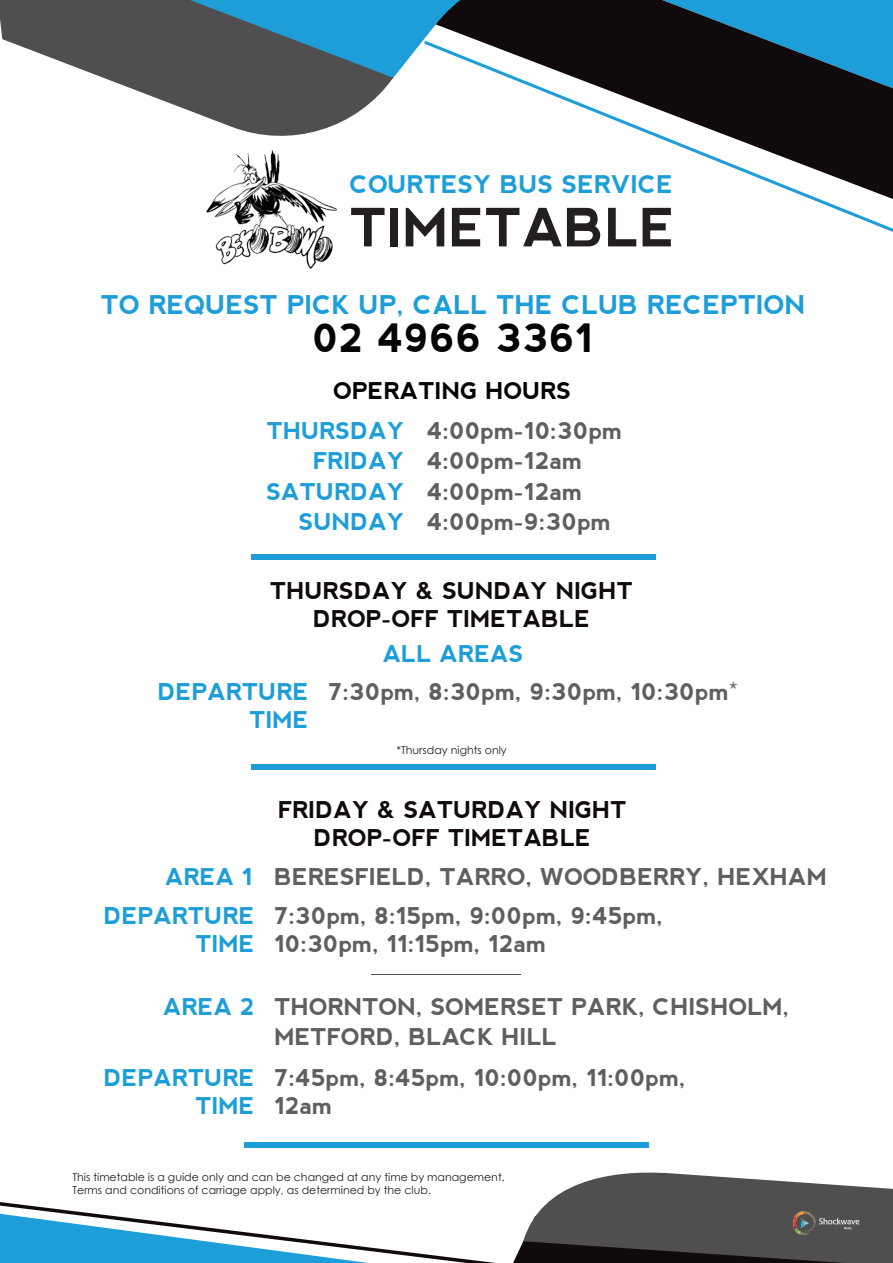
<style>
.page{position:relative;width:893px;height:1263px;background:#fff}
.page>*{position:absolute;margin:0;border:0;box-sizing:border-box;transform-origin:0 0}
.t1{font:700 52.65px "nevis";color:#231f20}
.t2{font:700 39px "nevis";color:#040503}
.t3{font:700 25.8px "nevis";color:#1e9ed9}
.t4{font:700 24.3px "nevis";color:#1e9ed9}
.t5{font:700 23.1px/30.3px "nevis";color:#5e5f5f}
.t6{font:700 23.1px/30.3px "nevis";color:#1e9ed9;text-align:right}
.t7{font:700 23.1px/27.8px "nevis";color:#100a0d;text-align:center}
.t8{font:700 23.1px "nevis";color:#040503}
.t9{font:10.95px/13.2px "Century Gothic";color:#231f20}
</style>
<div class="page">
<svg style="left:393px;top:0;width:43px;height:78px;fill:#1e9ed9"></svg>
<svg style="left:436px;top:0;width:457px;height:41px;background:#1a4a63"></svg>
<svg style="left:0;top:0;width:393px;height:136px;fill:#504e4f"></svg>
<svg style="left:424px;top:41px;width:469px;height:191px"></svg>
<img style="left:206px;top:151px;width:131px;height:118px">
<svg style="left:0;top:1172px;width:893px;height:91px"></svg>
<div style="left:251px;top:764px;width:404px;height:6px;background:#1e9ed9"></div>
<hr style="left:372px;top:975px;width:149px;height:1px;background:#504e4f">
<div style="left:251px;top:554px;width:404px;height:6px;background:#1e9ed9"></div>
<div style="left:244px;top:1142px;width:405px;height:6px;background:#1e9ed9"></div>
<p class="t4" style="left:350px;top:171px;width:325px">COURTESY BUS SERVICE</p>
<h1 class="t1" style="left:350px;top:198px;width:327px">TIMETABLE</h1>
<p class="t3" style="left:101px;top:290px;width:706px">TO REQUEST PICK UP, CALL THE CLUB RECEPTION</p>
<h2 class="t2" style="left:313px;top:315px;width:282px">02 4966 3361</h2>
<p class="t8" style="left:334px;top:377px;width:239px">OPERATING HOURS</p>
<p class="t6" style="left:266px;top:416px;width:140px">THURSDAY<br>FRIDAY<br>SATURDAY<br>SUNDAY</p>
<p class="t5" style="left:427px;top:416px;width:197px">4:00pm-10:30pm<br>4:00pm-12am<br>4:00pm-12am<br>4:00pm-9:30pm</p>
<p class="t7" style="left:270px;top:577px;width:364px">THURSDAY &amp; SUNDAY NIGHT<br>DROP-OFF TIMETABLE</p>
<p class="t6" style="left:158px;top:678px;width:152px;line-height:27.8px">DEPARTURE<br>TIME</p>
<p class="t6" style="left:383px;top:638px;width:142px">ALL AREAS</p>
<p class="t5" style="left:328px;top:677px;width:412px">7:30pm, 8:30pm, 9:30pm, 10:30pm*</p>
<p class="t9" style="left:396px;top:743px;width:112px">*Thursday nights only</p>
<p class="t6" style="left:165px;top:862px;width:89px">AREA 1</p>
<p class="t6" style="left:104px;top:901px;width:152px;line-height:27.8px">DEPARTURE<br>TIME</p>
<p class="t6" style="left:163px;top:991px;width:93px">AREA 2</p>
<p class="t6" style="left:104px;top:1063px;width:152px;line-height:27.8px">DEPARTURE<br>TIME</p>
<p class="t7" style="left:278px;top:796px;width:350px">FRIDAY &amp; SATURDAY NIGHT<br>DROP-OFF TIMETABLE</p>
<p class="t5" style="left:274px;top:862px;width:554px">BERESFIELD, TARRO, WOODBERRY, HEXHAM</p>
<p class="t5" style="left:274px;top:901px;width:390px;line-height:27.8px">7:30pm, 8:15pm, 9:00pm, 9:45pm,<br>10:30pm, 11:15pm, 12am</p>
<p class="t5" style="left:274px;top:991px;width:517px">THORNTON, SOMERSET PARK, CHISHOLM,<br>METFORD, BLACK HILL</p>
<p class="t5" style="left:274px;top:1063px;width:413px;line-height:27.8px">7:45pm, 8:45pm, 10:00pm, 11:00pm,<br>12am</p>
<p class="t9" style="left:73px;top:1170px;width:434px">This timetable is a guide only and can be changed at any time by management.<br>Terms and conditions of carriage apply, as determined by the club.</p>
</div>
